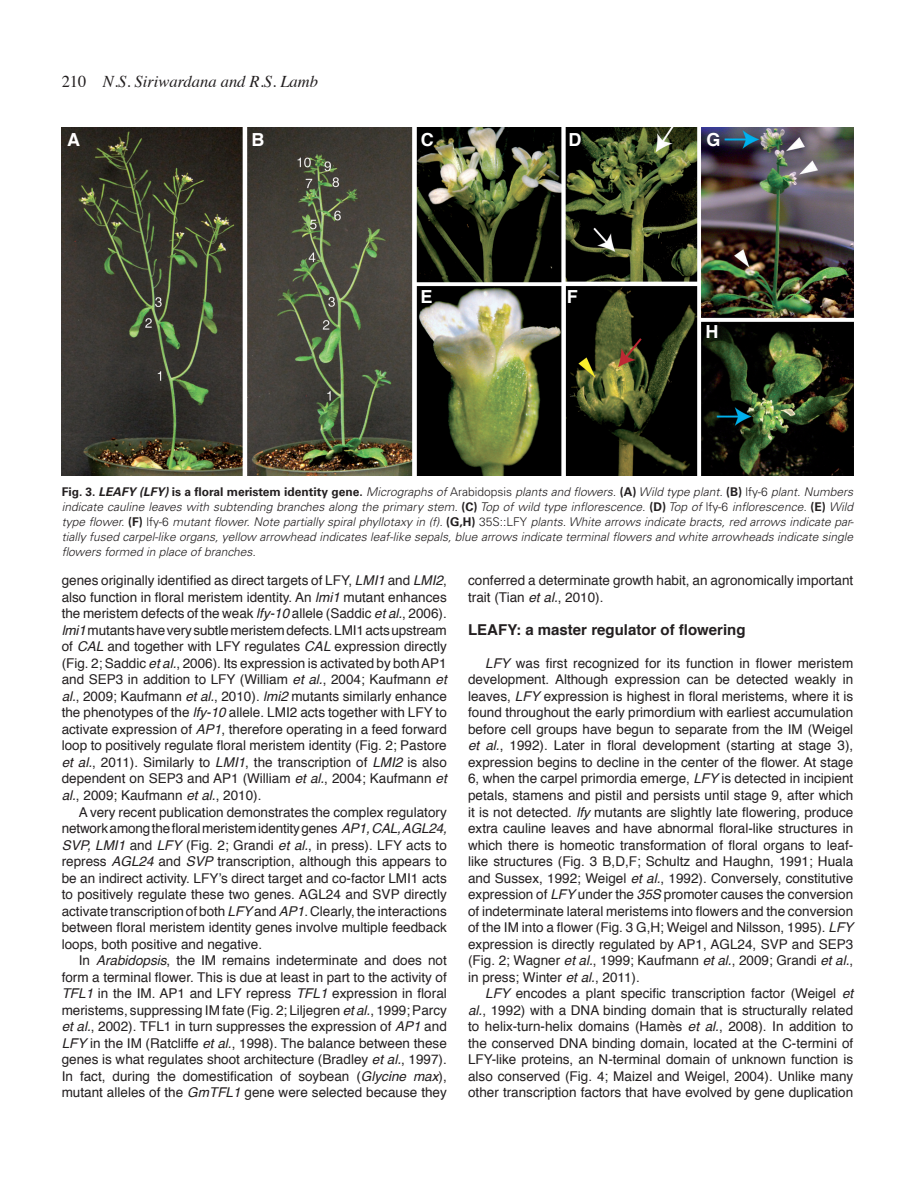
<style>
.page{position:relative;width:915px;height:1191px;background:#fff}
.page>*{position:absolute;margin:0;border:0;box-sizing:border-box;transform-origin:0 0}
._0-PictureA_B_C{font:700 18px "Helvetica";color:#fff}
.t1{font:italic 16.5px "Times";color:#231f20}
._0-TitleSmall-1{font:700 15px "Helvetica";color:#231f20}
._0-Texto{font:13.5px/16.5px "Helvetica";color:#231f20;text-align:justify}
._0-PictureLegendText{font:italic 300 12px/15px "Univers LT Std";color:#231f20;text-align:justify}
.s1{font-style:normal}
.s2{font-weight:700;font-style:normal}
.s3{font-weight:700}
.s4{font-style:italic}
</style>
<div class="page">
<img style="left:62px;top:128px;width:791px;height:348px">
<p class="t1" style="left:62px;top:67px;width:258px"><span class="s1">210</span> N.S. Siriwardana and R.S. Lamb</p>
<p class="_0-PictureA_B_C" style="left:67px;top:126px;width:14px">A</p>
<p class="_0-PictureA_B_C" style="left:251px;top:126px;width:14px">B</p>
<p class="_0-PictureA_B_C" style="left:421px;top:126px;width:14px">C</p>
<p class="_0-PictureA_B_C" style="left:568px;top:126px;width:14px">D</p>
<p class="_0-PictureA_B_C" style="left:706px;top:126px;width:16px">G</p>
<p class="_0-PictureA_B_C" style="left:420px;top:282px;width:14px">E</p>
<p class="_0-PictureA_B_C" style="left:566px;top:282px;width:12px">F</p>
<p class="_0-PictureA_B_C" style="left:705px;top:317px;width:14px">H</p>
<p class="_0-PictureLegendText" style="left:62px;top:484px;width:793px"><span class="s2">Fig. 3.</span> <span class="s3">LEAFY (LFY)</span> <span class="s2">is a floral meristem identity gene.</span> Micrographs of <span class="s1">Arabidopsis</span> plants and flowers. <span class="s2">(A)</span> Wild type plant. <span class="s2">(B)</span> <span class="s1">lfy-6</span> plant. Numbers indicate cauline leaves with subtending branches along the primary stem. <span class="s2">(C)</span> Top of wild type inflorescence. <span class="s2">(D)</span> Top of <span class="s1">lfy-6</span> inflorescence. <span class="s2">(E)</span> Wild type flower. <span class="s2">(F)</span> <span class="s1">lfy-6</span> mutant flower. Note partially spiral phyllotaxy in (f). <span class="s2">(G,H)</span> <span class="s1">35S::LFY</span> plants. White arrows indicate bracts, red arrows indicate par&shy;tially fused carpel-like organs, yellow arrowhead indicates leaf-like sepals, blue arrows indicate terminal flowers and white arrowheads indicate single flowers formed in place of branches.</p>
<p class="_0-Texto" style="left:62px;top:573px;width:386px">genes originally identified as direct targets of LFY, <span class="s4">LMI1</span> and <span class="s4">LMI2</span>, also function in floral meristem identity. An <span class="s4">lmi1</span> mutant enhances the meristem defects of the weak <span class="s4">lfy-10</span> allele (Saddic <span class="s4">et al.</span>, 2006). <span class="s4">lmi1</span> mutants have very subtle meristem defects. LMI1 acts upstream of <span class="s4">CAL</span> and together with LFY regulates <span class="s4">CAL</span> expression directly (Fig. 2; Saddic <span class="s4">et al.</span>, 2006). Its expression is activated by both AP1 and SEP3 in addition to LFY (William <span class="s4">et al.</span>, 2004; Kaufmann <span class="s4">et al.</span>, 2009; Kaufmann <span class="s4">et al.</span>, 2010). <span class="s4">lmi2</span> mutants similarly enhance the phenotypes of the <span class="s4">lfy-10</span> allele. LMI2 acts together with LFY to activate expression of <span class="s4">AP1</span>, therefore operating in a feed forward loop to positively regulate floral meristem identity (Fig. 2; Pastore <span class="s4">et al.</span>, 2011). Similarly to <span class="s4">LMI1</span>, the transcription of <span class="s4">LMI2</span> is also dependent on SEP3 and AP1 (William <span class="s4">et al.</span>, 2004; Kaufmann <span class="s4">et al.</span>, 2009; Kaufmann <span class="s4">et al.</span>, 2010).</p>
<p class="_0-Texto" style="left:62px;top:804px;width:386px;text-indent:17px">A very recent publication demonstrates the complex regulatory network among the floral meristem identity genes <span class="s4">AP1, CAL, AGL24, SVP, LMI1</span> and <span class="s4">LFY</span> (Fig. 2; Grandi <span class="s4">et al.</span>, in press). LFY acts to repress <span class="s4">AGL24</span> and <span class="s4">SVP</span> transcription, although this appears to be an indirect activity. LFY’s direct target and co-factor LMI1 acts to positively regulate these two genes. AGL24 and SVP directly activate transcription of both <span class="s4">LFY</span> and <span class="s4">AP1</span>. Clearly, the interactions between floral meristem identity genes involve multiple feedback loops, both positive and negative.</p>
<p class="_0-Texto" style="left:62px;top:952px;width:386px;text-indent:17px">In <span class="s4">Arabidopsis</span>, the IM remains indeterminate and does not form a terminal flower. This is due at least in part to the activity of <span class="s4">TFL1</span> in the IM. AP1 and LFY repress <span class="s4">TFL1</span> expression in floral meristems, suppressing IM fate (Fig. 2; Liljegren <span class="s4">et al.</span>, 1999; Parcy <span class="s4">et al.</span>, 2002). TFL1 in turn suppresses the expression of <span class="s4">AP1</span> and <span class="s4">LFY</span> in the IM (Ratcliffe <span class="s4">et al.</span>, 1998). The balance between these genes is what regulates shoot architecture (Bradley <span class="s4">et al.</span>, 1997).<br>In fact, during the domestification of soybean (<span class="s4">Glycine max</span>), mutant alleles of the <span class="s4">GmTFL1</span> gene were selected because they</p>
<p class="_0-Texto" style="left:468px;top:573px;width:386px">conferred a determinate growth habit, an agronomically important trait (Tian <span class="s4">et al.</span>, 2010).</p>
<p class="_0-TitleSmall-1" style="left:468px;top:617px;width:279px">LEAFY: a master regulator of flowering</p>
<p class="_0-Texto" style="left:468px;top:655px;width:386px;text-indent:17px"><span class="s4">LFY</span> was first recognized for its function in flower meristem development. Although expression can be detected weakly in leaves, <span class="s4">LFY</span> expression is highest in floral meristems, where it is found throughout the early primordium with earliest accumulation before cell groups have begun to separate from the IM (Weigel <span class="s4">et al.</span>, 1992). Later in floral development (starting at stage 3), expression begins to decline in the center of the flower. At stage 6, when the carpel primordia emerge, <span class="s4">LFY</span> is detected in incipient petals, stamens and pistil and persists until stage 9, after which it is not detected. <span class="s4">lfy</span> mutants are slightly late flowering, produce extra cauline leaves and have abnormal floral-like structures in which there is homeotic transformation of floral organs to leaf&shy;like structures (Fig. 3 B,D,F; Schultz and Haughn, 1991; Huala and Sussex, 1992; Weigel <span class="s4">et al.</span>, 1992). Conversely, constitutive expression of <span class="s4">LFY</span> under the <span class="s4">35S</span> promoter causes the conversion of indeterminate lateral meristems into flowers and the conversion of the IM into a flower (Fig. 3 G,H; Weigel and Nilsson, 1995). <span class="s4">LFY </span>expression is directly regulated by AP1, AGL24, SVP and SEP3 (Fig. 2; Wagner <span class="s4">et al.</span>, 1999; Kaufmann <span class="s4">et al.</span>, 2009; Grandi <span class="s4">et al.</span>, in press; Winter <span class="s4">et al.</span>, 2011).</p>
<p class="_0-Texto" style="left:468px;top:985px;width:386px;text-indent:17px"><span class="s4">LFY</span> encodes a plant specific transcription factor (Weigel <span class="s4">et al.</span>, 1992) with a DNA binding domain that is structurally related to helix-turn-helix domains (Hamès <span class="s4">et al.</span>, 2008). In addition to the conserved DNA binding domain, located at the C-termini of LFY-like proteins, an N-terminal domain of unknown function is also conserved (Fig. 4; Maizel and Weigel, 2004). Unlike many other transcription factors that have evolved by gene duplication</p>
</div>
